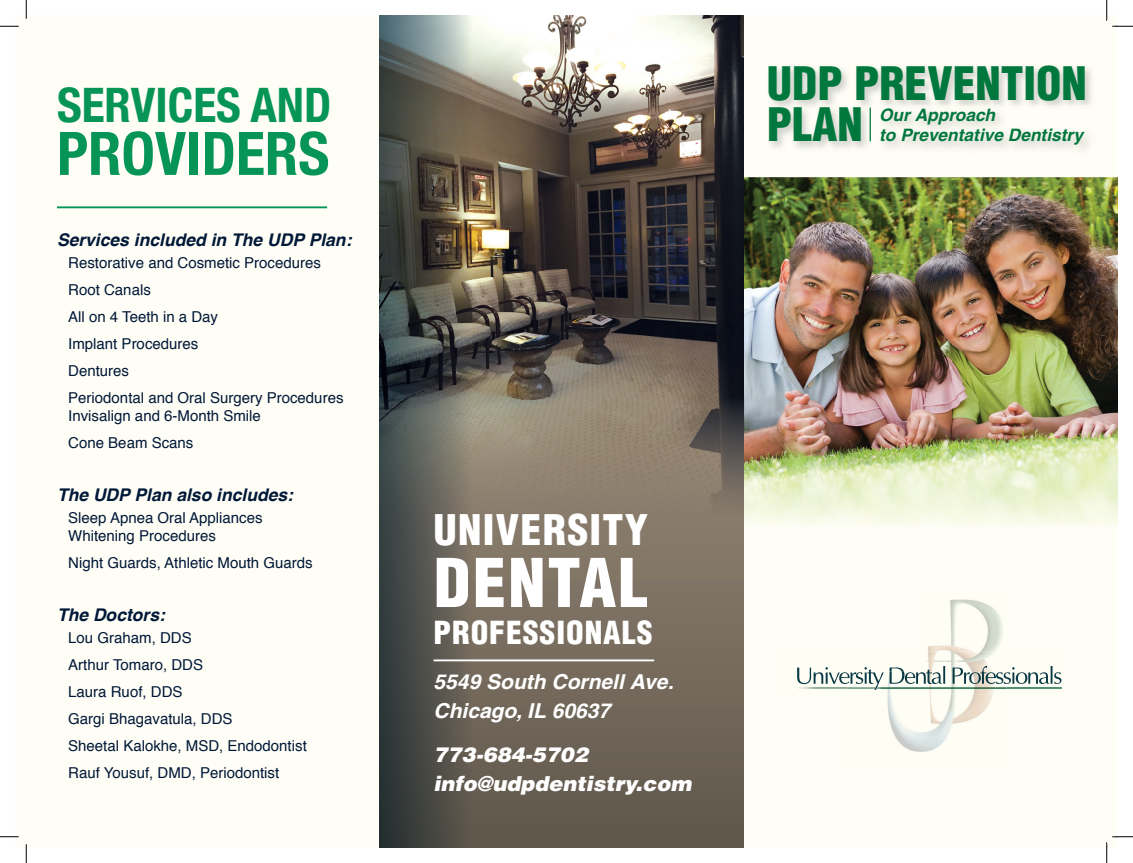
<style>
.page{position:relative;width:1133px;height:863px;background:#fff}
.page>*{position:absolute;margin:0;border:0;box-sizing:border-box;transform-origin:0 0}
.t1{font:900 condensed 65.5px "Helvetica";letter-spacing:.03em;color:#fff}
.t2{font:700 condensed 60px "Helvetica Neue";color:#069556}
.t3{font:700 condensed 47.5px "Helvetica Neue";color:#069556}
.t4{font:900 condensed 45.5px/41.8px "Helvetica";color:#00773d}
.t5{font:900 condensed 45px/41.2px "Helvetica";color:#00773d}
.t6{font:900 condensed 41.12px "Helvetica";letter-spacing:.03em;color:#fff}
.t7{font:900 condensed 31px "Helvetica";letter-spacing:.03em;color:#fff}
.t8{font:italic 700 20.62px/28.1px "Helvetica";color:#fff}
.t9{font:italic 900 20.62px/28px "Helvetica";color:#fff}
.t10{font:italic 700 20.38px "Helvetica";color:#fff}
.t11{font:italic 900 20.38px "Helvetica";color:#fff}
.t12{font:italic 700 17.5px "Helvetica";color:#001838}
.t13{font:italic 700 17.38px/20.8px "Helvetica";color:#00773d}
.t14{font:italic 700 17.12px/20.5px "Helvetica";color:#00773d}
.t15{font:15px/27px "Helvetica";color:#001838}
</style>
<div class="page">
<div style="left:15px;top:15px;width:1102px;height:833px;background:#fffef6"></div>
<img style="left:797px;top:666px;width:264px;height:23px">
<img style="left:825px;top:666px;width:227px;height:17px">
<img style="left:887px;top:599px;width:116px;height:153px">
<img style="left:847px;top:651px;width:159px;height:43px">
<img style="left:867px;top:666px;width:136px;height:23px">
<img style="left:743px;top:177px;width:374px;height:348px">
<img style="left:770px;top:67px;width:321px;height:81px">
<img style="left:877px;top:105px;width:214px;height:44px">
<hr style="left:869px;top:108px;width:1px;height:33px;background:#00773d">
<svg style="left:743px;top:15px;width:1px;height:12px"></svg>
<svg style="left:743px;top:835px;width:1px;height:13px"></svg>
<img style="left:379px;top:15px;width:364px;height:833px">
<hr style="left:433px;top:659px;width:221px;height:2px;background:#fff">
<svg style="left:379px;top:835px;width:1px;height:13px"></svg>
<hr style="left:57px;top:206px;width:270px;height:2px;background:#069556">
<svg style="left:0;top:25px;width:19px;height:2px"></svg>
<svg style="left:0;top:836px;width:19px;height:1px"></svg>
<svg style="left:25px;top:0;width:2px;height:19px"></svg>
<svg style="left:25px;top:844px;width:2px;height:18px"></svg>
<svg style="left:1106px;top:0;width:26px;height:27px"></svg>
<svg style="left:1106px;top:836px;width:26px;height:26px"></svg>
<h3 class="t3" style="left:57px;top:66px;width:276px">SERVICES AND</h3>
<h2 class="t2" style="left:57px;top:104px;width:274px">PROVIDERS</h2>
<p class="t12" style="left:57px;top:225px;width:296px">Services included in The UDP Plan:</p>
<p class="t15" style="left:68px;top:249px;width:277px">Restorative and Cosmetic Procedures<br>Root Canals<br>All on 4 Teeth in a Day<br>Implant Procedures<br>Dentures<br>Periodontal and Oral Surgery Procedures</p>
<p class="t15" style="left:68px;top:402px;width:194px">Invisalign and 6-Month Smile<br>Cone Beam Scans</p>
<p class="t12" style="left:57px;top:480px;width:238px">The UDP Plan also includes:</p>
<p class="t15" style="left:68px;top:509px;width:196px;line-height:18px">Sleep Apnea Oral Appliances<br>Whitening Procedures</p>
<p class="t15" style="left:68px;top:549px;width:246px">Night Guards, Athletic Mouth Guards</p>
<p class="t12" style="left:57px;top:600px;width:109px">The Doctors:</p>
<p class="t15" style="left:68px;top:624px;width:240px">Lou Graham, DDS<br>Arthur Tomaro, DDS<br>Laura Ruof, DDS<br>Gargi Bhagavatula, DDS<br>Sheetal Kalokhe, MSD, Endodontist<br>Rauf Yousuf, DMD, Periodontist</p>
<h3 class="t4" style="left:771px;top:54px;width:328px">UDP PREVENTION<br>PLAN</h3>
<h3 class="t5" style="left:766px;top:63px;width:321px">UDP PREVENTION<br>PLAN</h3>
<p class="t13" style="left:886px;top:96px;width:210px">Our Approach<br>to Preventative Dentistry</p>
<p class="t14" style="left:879px;top:104px;width:205px">Our Approach<br>to Preventative Dentistry</p>
<h3 class="t6" style="left:433px;top:504px;width:216px">UNIVERSITY</h3>
<h1 class="t1" style="left:433px;top:541px;width:216px">DENTAL</h1>
<h3 class="t7" style="left:433px;top:613px;width:220px">PROFESSIONALS</h3>
<h3 class="t8" style="left:433px;top:667px;width:242px">5549 South Cornell Ave.<br>Chicago, IL 60637</h3>
<h3 class="t9" style="left:433px;top:740px;width:259px">773-684-5702 info@udpdentistry.com</h3>
<h3 class="t10" style="left:435px;top:671px;width:111px">554 So h</h3>
<h3 class="t10" style="left:642px;top:671px;width:31px">v .</h3>
<h3 class="t10" style="left:435px;top:699px;width:111px">Chicago, L</h3>
<h3 class="t10" style="left:585px;top:699px;width:24px">37</h3>
<h3 class="t11" style="left:435px;top:742px;width:63px">7 3-6</h3>
<h3 class="t11" style="left:525px;top:742px;width:63px">-72</h3>
<h3 class="t11" style="left:435px;top:770px;width:44px">info</h3>
<h3 class="t11" style="left:520px;top:770px;width:43px">p e</h3>
<h3 class="t11" style="left:654px;top:770px;width:36px">om</h3>
</div>
